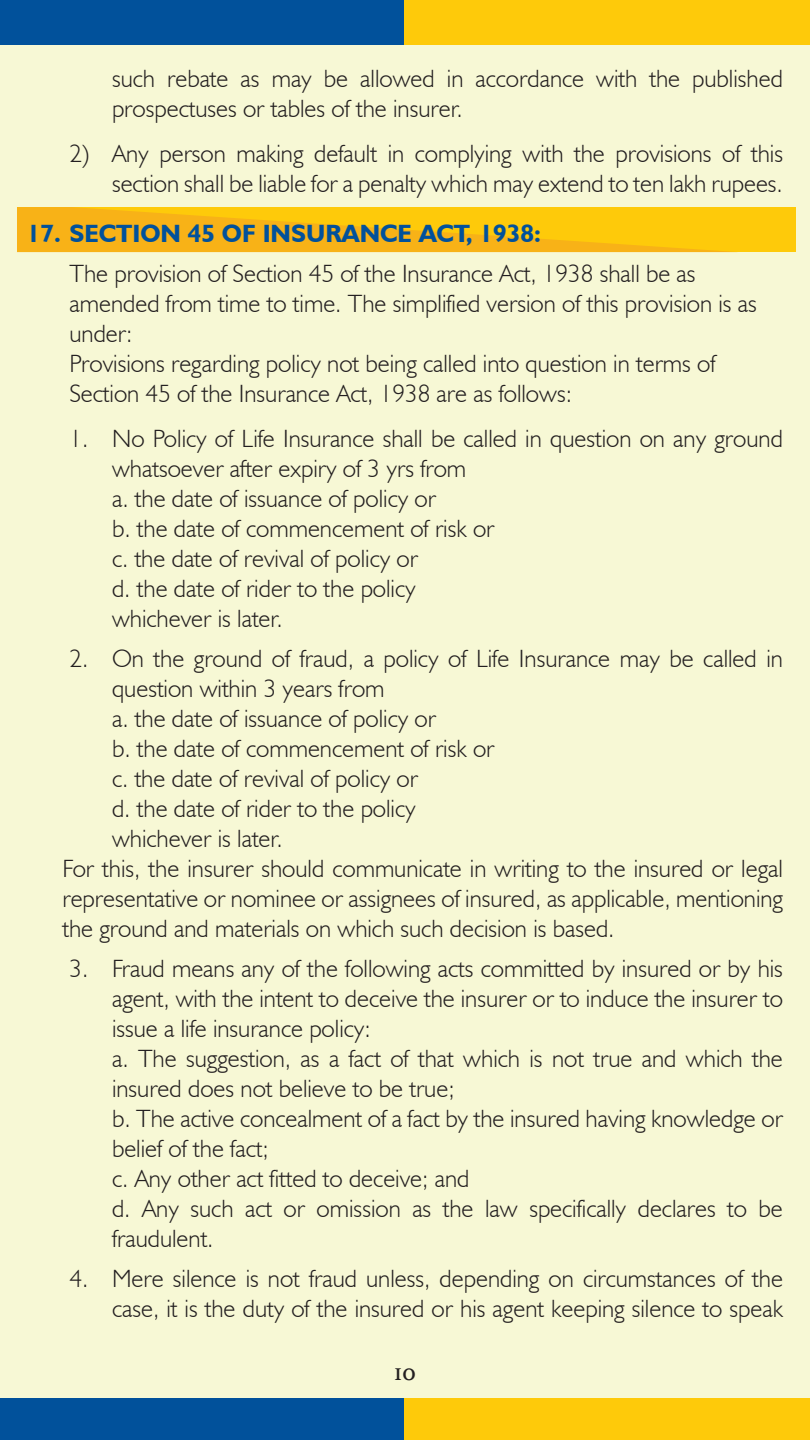
<style>
.page{position:relative;width:810px;height:1440px;background:#f7f8d5}
.page>*{position:absolute;margin:0;border:0;box-sizing:border-box;transform-origin:0 0}
.t1{font:300 25px/30px "Humanist 521 BT";color:#231f20}
.t2{font:700 25px "Humanist 521 BT";color:#01519b}
.t3{font:25px "Athelas";color:#231f20}
</style>
<div class="page">
<div style="left:0;top:0;width:404px;height:45px;background:#01519b"></div>
<div style="left:404px;top:0;width:406px;height:45px;background:#feca0a"></div>
<div style="left:0;top:1399px;width:404px;height:41px;background:#01519b"></div>
<div style="left:404px;top:1398px;width:406px;height:42px;background:#feca0a"></div>
<div style="left:17px;top:207px;width:779px;height:45px;background:#feca0a"></div>
<svg style="left:17px;top:207px;width:713px;height:45px"></svg>
<p class="t1" style="left:112px;top:63px;width:672px">such rebate as may be allowed in accordance with the published prospectuses or tables of the insurer.</p>
<p class="t1" style="left:70px;top:138px;width:715px;text-align:right">2) Any person making default in complying with the provisions of this section shall be liable for a penalty which may extend to ten lakh rupees.</p>
<p class="t2" style="left:27px;top:218px;width:515px">17. SECTION 45 OF INSURANCE ACT, 1938:</p>
<p class="t1" style="left:70px;top:258px;width:689px">The provision of Section 45 of the Insurance Act, 1938 shall be as amended from time to time. The simplified version of this provision is as under:<br>Provisions regarding policy not being called into question in terms of Section 45 of the Insurance Act, 1938 are as follows:</p>
<p class="t1" style="left:112px;top:423px;width:672px;text-indent:-43px">1. No Policy of Life Insurance shall be called in question on any ground whatsoever after expiry of 3 yrs from<br>a. the date of issuance of policy or<br>b. the date of commencement of risk or<br>c. the date of revival of policy or<br>d. the date of rider to the policy<br>whichever is later.</p>
<p class="t1" style="left:70px;top:643px;width:715px">2. On the ground of fraud, a policy of Life Insurance may be called in</p>
<p class="t1" style="left:112px;top:673px;width:274px">question within 3 years from</p>
<p class="t1" style="left:112px;top:703px;width:326px">a. the date of issuance of policy or</p>
<p class="t1" style="left:112px;top:733px;width:384px">b. the date of commencement of risk or</p>
<p class="t1" style="left:112px;top:763px;width:308px">c. the date of revival of policy or</p>
<p class="t1" style="left:112px;top:793px;width:305px">d. the date of rider to the policy</p>
<p class="t1" style="left:112px;top:823px;width:172px">whichever is later.</p>
<p class="t1" style="left:62px;top:853px;width:722px">For this, the insurer should communicate in writing to the insured or legal</p>
<p class="t1" style="left:62px;top:883px;width:722px">representative or nominee or assignees of insured, as applicable, mentioning</p>
<p class="t1" style="left:62px;top:913px;width:554px">the ground and materials on which such decision is based.</p>
<p class="t1" style="left:112px;top:953px;width:672px;text-indent:-43px">3. Fraud means any of the following acts committed by insured or by his agent, with the intent to deceive the insurer or to induce the insurer to issue a life insurance policy:<br>a. The suggestion, as a fact of that which is not true and which the insured does not believe to be true;<br>b. The active concealment of a fact by the insured having knowledge or belief of the fact;<br>c. Any other act fitted to deceive; and<br>d. Any such act or omission as the law specifically declares to be fraudulent.</p>
<p class="t1" style="left:70px;top:1263px;width:715px;text-align:right">4. Mere silence is not fraud unless, depending on circumstances of the case, it is the duty of the insured or his agent keeping silence to speak</p>
<p class="t3" style="left:394px;top:1352px;width:23px">10</p>
</div>
